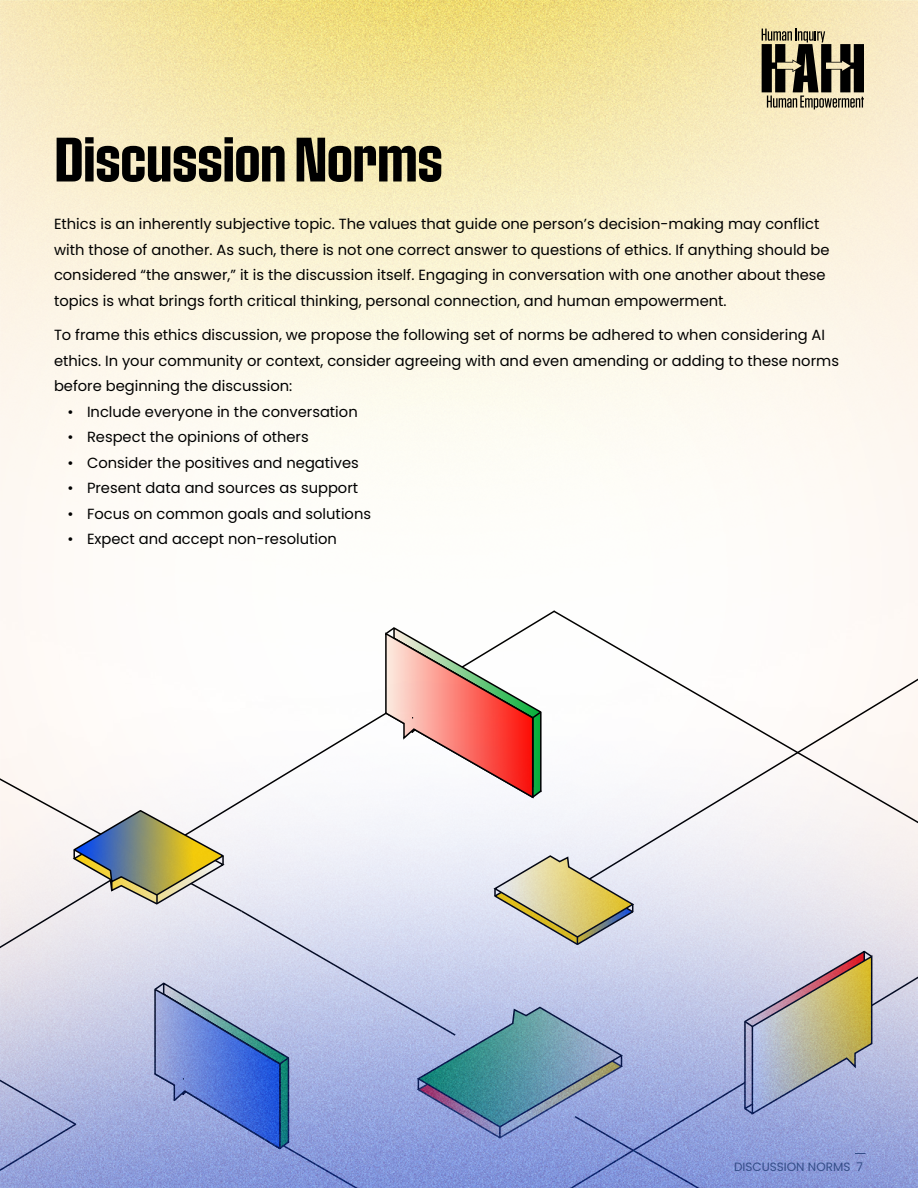
<style>
.page{position:relative;width:918px;height:1188px;background:#fff}
.page>*{position:absolute;margin:0;border:0;box-sizing:border-box;transform-origin:0 0}
.t1{font:60px "Pressio No.44";letter-spacing:-.02em;color:#000}
.t2{font:14.7px/25.5px "Poppins";color:#000}
.t3{font:12px "Poppins";color:#344d88}
</style>
<div class="page">
<img style="left:0;top:0;width:918px;height:618px">
<svg style="left:762px;top:28px;width:102px;height:81px;background:#7f7861"></svg>
<img style="left:0;top:625px;width:918px;height:563px">
<p class="t1" style="left:54px;top:125px;width:391px">Discussion Norms</p>
<p class="t2" style="left:54px;top:212px;width:777px">Ethics is an inherently subjective topic. The values that guide one person’s decision-making may conflict with those of another. As such, there is not one correct answer to questions of ethics. If anything should be considered “the answer,” it is the discussion itself. Engaging in conversation with one another about these topics is what brings forth critical thinking, personal connection, and human empowerment.</p>
<p class="t2" style="left:54px;top:323px;width:787px">To frame this ethics discussion, we propose the following set of norms be adhered to when considering AI ethics. In your community or context, consider agreeing with and even amending or adding to these norms before beginning the discussion:</p>
<p class="t2" style="left:68px;top:399px;width:292px">• Include everyone in the conversation</p>
<p class="t2" style="left:68px;top:425px;width:243px">• Respect the opinions of others</p>
<p class="t2" style="left:68px;top:450px;width:293px">• Consider the positives and negatives</p>
<p class="t2" style="left:68px;top:476px;width:292px">• Present data and sources as support</p>
<p class="t2" style="left:68px;top:501px;width:305px">• Focus on common goals and solutions</p>
<p class="t2" style="left:68px;top:527px;width:271px">• Expect and accept non-resolution</p>
<p class="t3" style="left:734px;top:1159px;width:118px">DISCUSSION NORMS</p>
<p class="t3" style="left:856px;top:1159px;width:8px">7</p>
</div>
